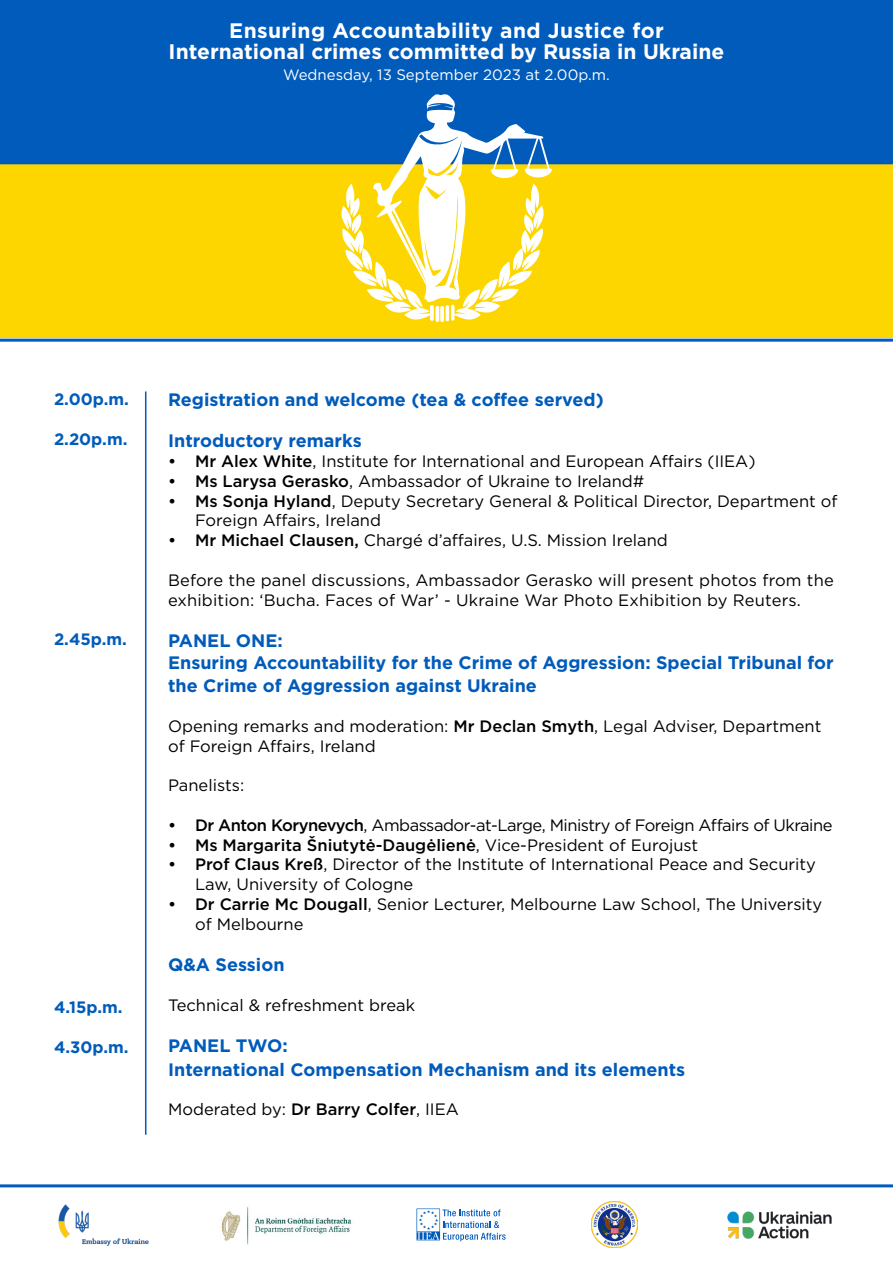
<style>
.page{position:relative;width:893px;height:1263px;background:#fff}
.page>*{position:absolute;margin:0;border:0;box-sizing:border-box;transform-origin:0 0}
.t1{font:700 21px/21px "Gotham";color:#fff;text-align:center}
.t2{font:700 18px/21.6px "Gotham";color:#015bbb}
.t3{font:16.5px/19.8px "Gotham";color:#000}
.t4{font:16.5px "Gotham";letter-spacing:-.03em;color:#000}
.t5{font:500 16.5px "Gotham";color:#000}
.t6{font:700 16.5px "Gotham";color:#015bbb}
.t7{font:15px "Gotham";color:#fff}
.s1{font-weight:500}
.s2{font-weight:400}
</style>
<div class="page">
<img style="left:0;top:0;width:893px;height:338px">
<svg style="left:342px;top:94px;width:210px;height:228px"></svg>
<img style="left:58px;top:1204px;width:91px;height:41px">
<img style="left:221px;top:1207px;width:130px;height:38px">
<img style="left:592px;top:1201px;width:46px;height:46px">
<svg style="left:416px;top:1208px;width:90px;height:33px"></svg>
<img style="left:727px;top:1211px;width:105px;height:28px">
<hr style="left:145px;top:391px;width:1px;height:744px;background:#015bbb">
<hr style="left:0;top:1184px;width:893px;height:3px;background:#015bbb">
<hr style="left:0;top:339px;width:893px;height:3px;background:#015bbb">
<p class="t1" style="left:169px;top:20px;width:557px">Ensuring Accountability and Justice for<br>International crimes committed by Russia in Ukraine</p>
<p class="t7" style="left:283px;top:65px;width:328px">Wednesday, 13 September 2023 at 2.00p.m.</p>
<p class="t6" style="left:54px;top:388px;width:76px">2.00p.m.</p>
<p class="t6" style="left:54px;top:429px;width:75px">2.20p.m.</p>
<p class="t6" style="left:54px;top:628px;width:74px">2.45p.m.</p>
<p class="t6" style="left:54px;top:996px;width:70px">4.15p.m.</p>
<p class="t6" style="left:54px;top:1036px;width:76px">4.30p.m.</p>
<p class="t2" style="left:168px;top:389px;width:437px">Registration and welcome (tea &amp; coffee served)</p>
<p class="t2" style="left:168px;top:430px;width:195px">Introductory remarks</p>
<p class="t3" style="left:168px;top:451px;width:589px"><span class="s1">• Mr Alex White</span>, Institute for International and European Affairs (IIEA)</p>
<p class="t3" style="left:168px;top:471px;width:478px"><span class="s1">• Ms Larysa Gerasko</span>, Ambassador of Ukraine to Ireland#</p>
<p class="t3" style="left:195px;top:491px;width:644px;text-indent:-27px"><span class="s1">• Ms Sonja Hyland</span>, Deputy Secretary General &amp; Political Director, Department of<br>Foreign Affairs, Ireland</p>
<p class="t3" style="left:168px;top:530px;width:501px"><span class="s1">• Mr Michael Clausen,</span> Chargé d’affaires, U.S. Mission Ireland</p>
<p class="t3" style="left:168px;top:570px;width:667px">Before the panel discussions, Ambassador Gerasko will present photos from the exhibition: ‘Bucha. Faces of War’ - Ukraine War Photo Exhibition by Reuters.</p>
<p class="t2" style="left:168px;top:630px;width:667px">PANEL ONE:<br>Ensuring Accountability for the Crime of Aggression: Special Tribunal for</p>
<p class="t2" style="left:168px;top:675px;width:370px">the Crime of Aggression against Ukraine</p>
<p class="t3" style="left:168px;top:716px;width:655px">Opening remarks and moderation: <span class="s1">Mr Declan Smyth</span>, Legal Adviser, Department of Foreign Affairs, Ireland</p>
<p class="t3" style="left:168px;top:775px;width:78px">Panelists:</p>
<p class="t4" style="left:168px;top:814px;width:666px"><span class="s1">• Dr Anton Korynevych</span>, Ambassador-at-Large, Ministry of Foreign Affairs of Ukraine</p>
<p class="t5" style="left:168px;top:834px;width:532px">• Ms Margarita Šniutytė-Daugėlienė<span class="s2">, Vice-President of Eurojust</span></p>
<p class="t3" style="left:195px;top:854px;width:622px;text-indent:-27px"><span class="s1">• Prof Claus Kreß</span>, Director of the Institute of International Peace and Security<br>Law, University of Cologne</p>
<p class="t3" style="left:195px;top:894px;width:629px;text-indent:-27px"><span class="s1">• Dr Carrie Mc Dougall</span>, Senior Lecturer, Melbourne Law School, The University of Melbourne</p>
<p class="t2" style="left:168px;top:954px;width:118px">Q&amp;A Session</p>
<p class="t3" style="left:168px;top:995px;width:248px">Technical &amp; refreshment break</p>
<p class="t2" style="left:168px;top:1034px;width:519px;line-height:23.4px">PANEL TWO:<br>International Compensation Mechanism and its elements</p>
<p class="t3" style="left:168px;top:1099px;width:292px">Moderated by: <span class="s1">Dr Barry Colfer</span>, IIEA</p>
</div>
